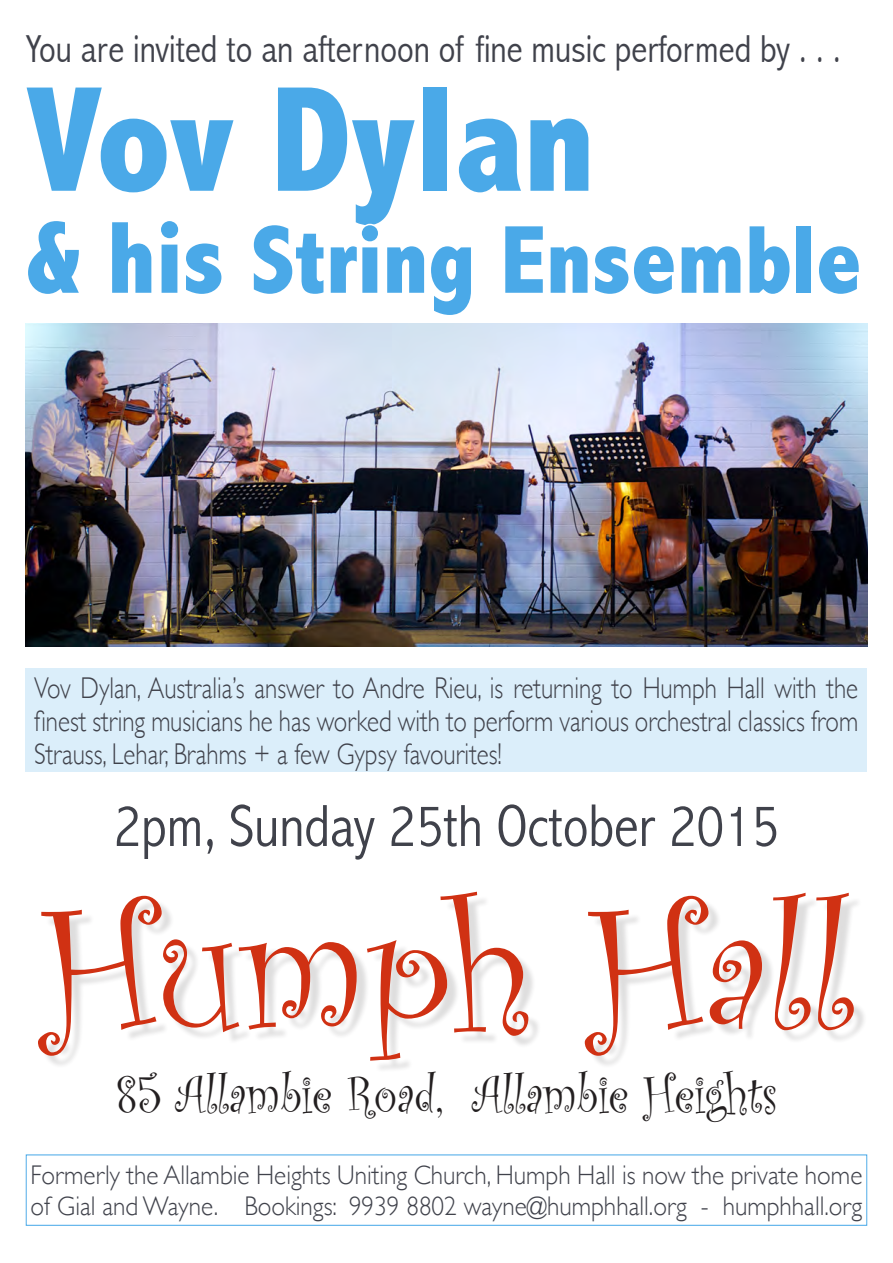
<style>
.page{position:relative;width:893px;height:1263px;background:#fff}
.page>*{position:absolute;margin:0;border:0;box-sizing:border-box;transform-origin:0 0}
.t1{font:178.5px "Curlz";color:#d03113}
.t2{font:800 condensed 151.5px "Abadi";color:#4aa9e8}
.t3{font:800 condensed 97.5px "Abadi";color:#4aa9e8}
.t4{font:300 condensed 60px "Abadi";color:#40424b}
.t5{font:54px "Curlz";color:#231f20;scale:.89 1}
.t6{font:300 condensed 39px "Abadi";color:#40424b}
.t7{font:300 30px/33px "Gill Sans";color:#40424b;text-align:justify;scale:.83 1}
.t8{font:300 27px/31.5px "Gill Sans";color:#40424b;scale:.93 1}
.s1{font-size:103.5px}
</style>
<div class="page">
<div style="left:42px;top:896px;width:825px;height:177px;background:#231f20;opacity:.15"></div>
<div style="left:26px;top:1154px;width:841px;height:72px;border:1px solid #4aa9e8"></div>
<img style="left:26px;top:323px;width:841px;height:323px">
<div style="left:26px;top:668px;width:841px;height:104px;background:#dbeefa"></div>
<p class="t6" style="left:26px;top:26px;width:817px">You are invited to an afternoon of fine music performed by . . .</p>
<p class="t2" style="left:26px;top:52px;width:571px">Vov Dylan</p>
<p class="t3" style="left:26px;top:204px;width:838px"><span class="s1">&amp; his</span> String Ensemble</p>
<p class="t7" style="left:34px;top:670px;width:994px">Vov Dylan, Australia’s answer to Andre Rieu, is returning to Humph Hall with the finest string musicians he has worked with to perform various orchestral classics from Strauss, Lehar, Brahms + a few Gypsy favourites!</p>
<p class="t4" style="left:114px;top:791px;width:667px">2pm, Sunday 25th October 2015</p>
<p class="t1" style="left:40px;top:842px;width:815px">Humph Hall</p>
<p class="t5" style="left:116px;top:1056px;width:744px">85 Allambie Road, Allambie Heights</p>
<p class="t8" style="left:31px;top:1158px;width:896px">Formerly the Allambie Heights Uniting Church, Humph Hall is now the private home of Gial and Wayne. Bookings: 9939 8802 wayne@humphhall.org - humphhall.org</p>
</div>
